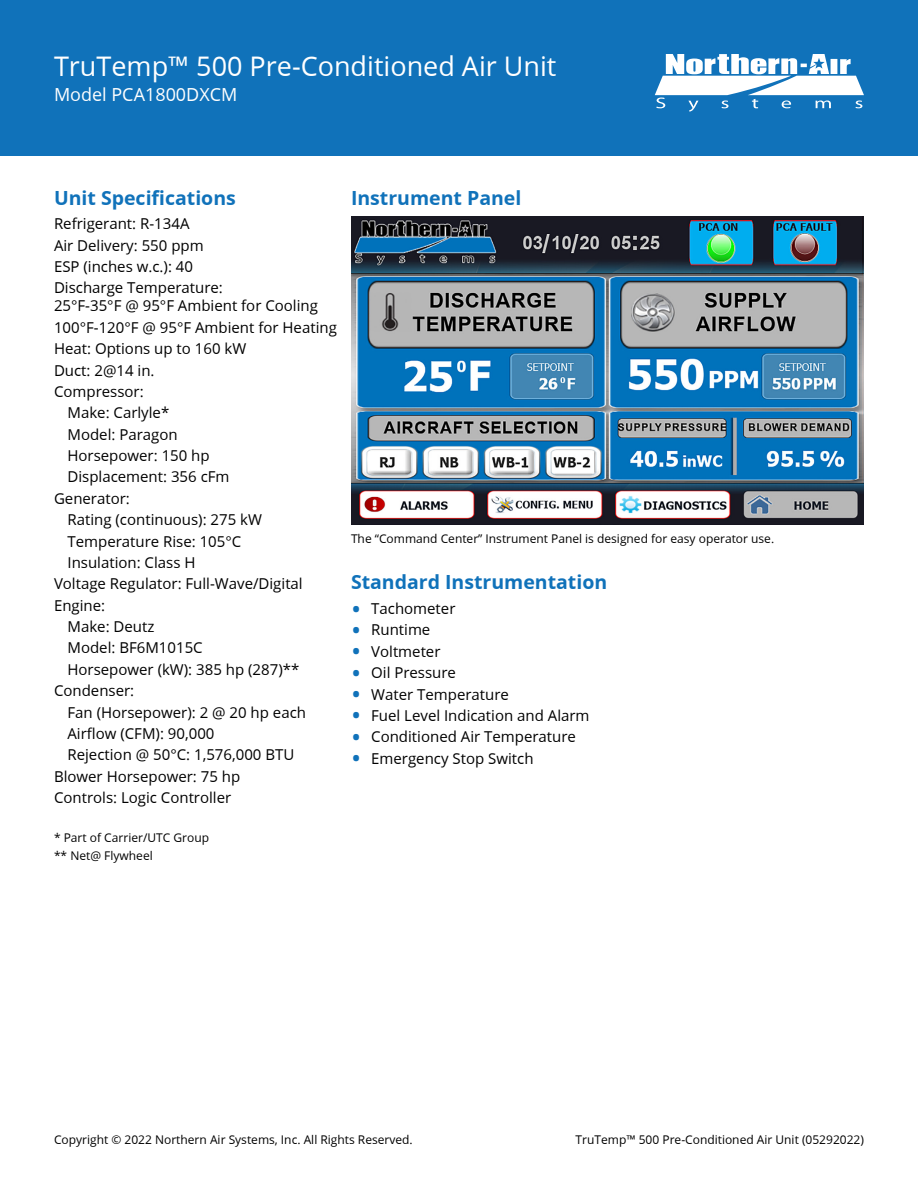
<style>
.page{position:relative;width:918px;height:1188px;background:#fff}
.page>*{position:absolute;margin:0;border:0;box-sizing:border-box;transform-origin:0 0}
.t1{font:27px "Open Sans";color:#fff}
.t2{font:700 19.5px "Open Sans";color:#1072ba}
.t3{font:18px "Open Sans";color:#fff}
.t4{font:15px/21.3px "Open Sans";color:#000}
.t5{font:12px/17.7px "Open Sans";color:#000}
.s1{font-size:27px;color:#1072ba}
</style>
<div class="page">
<div style="left:0;top:0;width:918px;height:155px;background:#1072ba"></div>
<svg style="left:655px;top:54px;width:209px;height:58px"></svg>
<img style="left:351px;top:216px;width:513px;height:309px">
<h1 class="t1" style="left:54px;top:50px;width:504px">TruTemp™ 500 Pre-Conditioned Air Unit</h1>
<p class="t3" style="left:54px;top:84px;width:185px">Model PCA1800DXCM</p>
<h2 class="t2" style="left:54px;top:186px;width:183px">Unit Specifications</h2>
<p class="t4" style="left:54px;top:214px;width:170px">Refrigerant: R-134A<br>Air Delivery: 550 ppm<br>ESP (inches w.c.): 40<br>Discharge Temperature:</p>
<p class="t4" style="left:54px;top:296px;width:266px">25°F-35°F @ 95°F Ambient for Cooling</p>
<p class="t4" style="left:54px;top:317px;width:284px">100°F-120°F @ 95°F Ambient for Heating</p>
<p class="t4" style="left:54px;top:338px;width:194px">Heat: Options up to 160 kW</p>
<p class="t4" style="left:54px;top:360px;width:102px">Duct: 2@14 in.</p>
<p class="t4" style="left:54px;top:381px;width:91px">Compressor:</p>
<p class="t4" style="left:68px;top:403px;width:103px">Make: Carlyle*</p>
<p class="t4" style="left:68px;top:424px;width:112px">Model: Paragon</p>
<p class="t4" style="left:68px;top:445px;width:144px">Horsepower: 150 hp</p>
<p class="t4" style="left:68px;top:467px;width:163px">Displacement: 356 cFm</p>
<p class="t4" style="left:54px;top:488px;width:77px">Generator:</p>
<p class="t4" style="left:68px;top:509px;width:196px">Rating (continuous): 275 kW</p>
<p class="t4" style="left:68px;top:531px;width:175px">Temperature Rise: 105°C</p>
<p class="t4" style="left:68px;top:552px;width:130px">Insulation: Class H</p>
<p class="t4" style="left:54px;top:574px;width:250px">Voltage Regulator: Full-Wave/Digital</p>
<p class="t4" style="left:54px;top:595px;width:53px">Engine:</p>
<p class="t4" style="left:68px;top:616px;width:88px">Make: Deutz</p>
<p class="t4" style="left:68px;top:638px;width:137px">Model: BF6M1015C</p>
<p class="t4" style="left:68px;top:659px;width:233px">Horsepower (kW): 385 hp (287)**</p>
<p class="t4" style="left:54px;top:680px;width:82px">Condenser:</p>
<p class="t4" style="left:68px;top:702px;width:240px">Fan (Horsepower): 2 @ 20 hp each</p>
<p class="t4" style="left:68px;top:723px;width:149px">Airflow (CFM): 90,000</p>
<p class="t4" style="left:68px;top:745px;width:228px">Rejection @ 50°C: 1,576,000 BTU</p>
<p class="t4" style="left:54px;top:766px;width:188px">Blower Horsepower: 75 hp</p>
<p class="t4" style="left:54px;top:787px;width:179px">Controls: Logic Controller</p>
<p class="t5" style="left:54px;top:829px;width:157px">* Part of Carrier/UTC Group ** Net@ Flywheel</p>
<h2 class="t2" style="left:351px;top:186px;width:172px">Instrument Panel</h2>
<p class="t5" style="left:351px;top:530px;width:425px">The “Command Center” Instrument Panel is designed for easy operator use.</p>
<h2 class="t2" style="left:351px;top:571px;width:258px">Standard Instrumentation</h2>
<p class="t4" style="left:351px;top:598px;width:106px"><span class="s1">•</span> Tachometer</p>
<p class="t4" style="left:351px;top:620px;width:81px"><span class="s1">•</span> Runtime</p>
<p class="t4" style="left:351px;top:641px;width:91px"><span class="s1">•</span> Voltmeter</p>
<p class="t4" style="left:351px;top:662px;width:107px"><span class="s1">•</span> Oil Pressure</p>
<p class="t4" style="left:351px;top:684px;width:159px"><span class="s1">•</span> Water Temperature</p>
<p class="t4" style="left:351px;top:705px;width:240px"><span class="s1">•</span> Fuel Level Indication and Alarm</p>
<p class="t4" style="left:351px;top:726px;width:226px"><span class="s1">•</span> Conditioned Air Temperature</p>
<p class="t4" style="left:351px;top:748px;width:184px"><span class="s1">•</span> Emergency Stop Switch</p>
<p class="t5" style="left:54px;top:1131px;width:360px">Copyright © 2022 Northern Air Systems, Inc. All Rights Reserved.</p>
<p class="t5" style="left:576px;top:1131px;width:290px">TruTemp™ 500 Pre-Conditioned Air Unit (05292022)</p>
</div>
